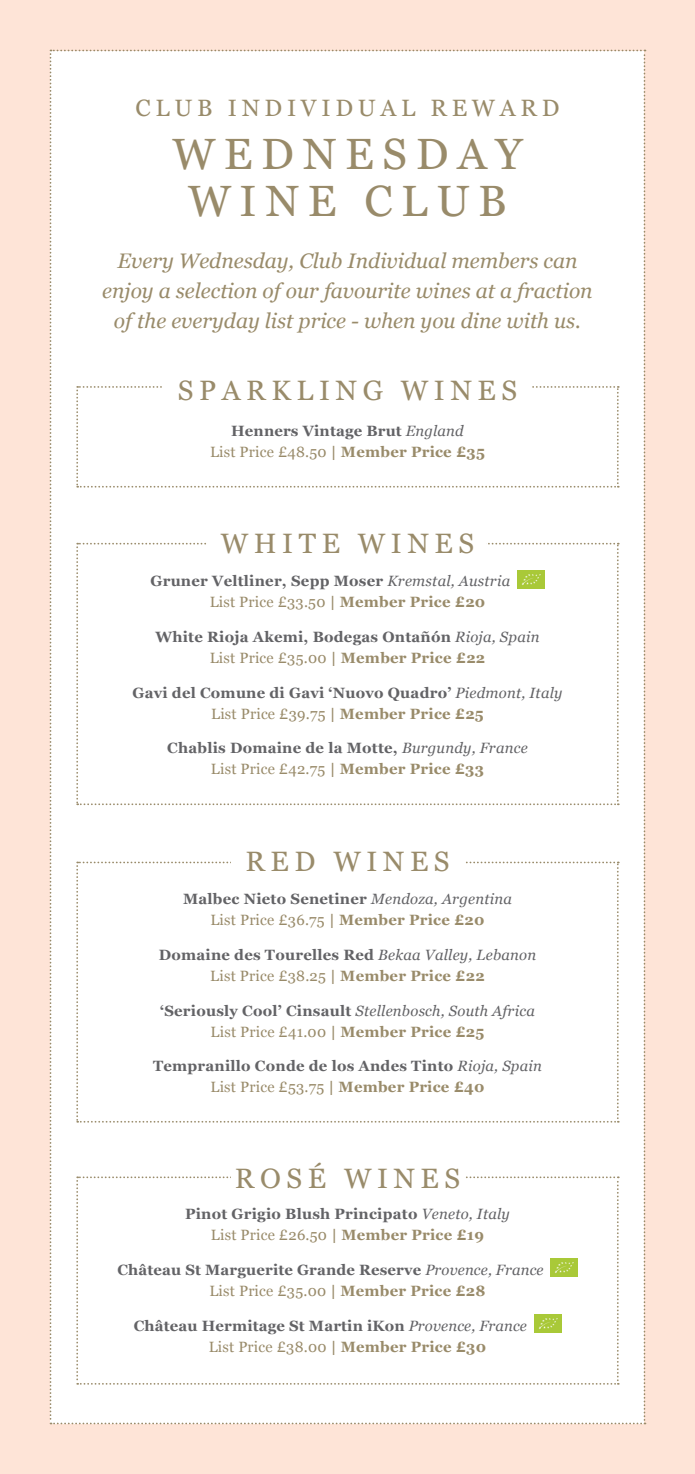
<style>
.page{position:relative;width:695px;height:1474px;background:#fff}
.page>*{position:absolute;margin:0;border:0;box-sizing:border-box;transform-origin:0 0}
.HEADINGS{font:43.75px/47.2px "Georgia";letter-spacing:.2em;color:#998b6a;text-align:center}
.Dishes{font:28px "Georgia";letter-spacing:.2em;color:#998b6a}
.HEADINGS-2{font:23.62px "Georgia";letter-spacing:.2em;color:#998b6a}
.Dish_Descriptors{font:italic 21px/29.8px "Georgia";color:#998b6a;text-align:center}
.Dishes-2{font:700 14.88px/21px "Georgia";letter-spacing:.015em;color:#636366;text-align:center}
.Dishes-3{font:italic 14.88px/21px "Georgia";letter-spacing:.015em;color:#636366;text-align:center}
.s1{font-weight:400;font-style:italic}
.s2{font-weight:400;color:#998b6a}
.s3{color:#998b6a}
.s4{font-weight:700;font-style:normal}
.s5{font-style:normal;color:#998b6a}
.s6{font-weight:700;font-style:normal;color:#998b6a}
</style>
<div class="page">
<div style="left:0;top:0;width:694px;height:1473px;background:#fee4d7"></div>
<div style="left:50px;top:50px;width:595px;height:1374px;background:#fff"></div>
<div style="left:163px;top:378px;width:368px;height:21px;background:#fff"></div>
<p class="HEADINGS-2" style="left:136px;top:91px;width:425px">CLUB INDIVIDUAL REWARD</p>
<p class="HEADINGS" style="left:172px;top:128px;width:351px">WEDNESDAY<br>WINE CLUB</p>
<p class="Dish_Descriptors" style="left:102px;top:245px;width:492px">Every Wednesday, Club Individual members can enjoy a selection of our favourite wines at a fraction of the everyday list price - when you dine with us.</p>
<p class="Dishes" style="left:178px;top:369px;width:341px">SPARKLING WINES</p>
<p class="Dishes-2" style="left:210px;top:419px;width:276px">Henners Vintage Brut <span class="s1">England<br></span><span class="s2">List Price £48.50</span> <span class="s3">| Member Price £35</span></p>
<p class="Dishes" style="left:221px;top:523px;width:255px">WHITE WINES</p>
<p class="Dishes-2" style="left:210px;top:569px;width:302px;text-align:left;text-indent:-59px">Gruner Veltliner, Sepp Moser <span class="s1">Kremstal, Austria<br></span><span class="s2">List Price £33.50</span> <span class="s3">| Member Price £20</span></p>
<p class="Dishes-2" style="left:155px;top:625px;width:385px">White Rioja Akemi, Bodegas Ontañón <span class="s1">Rioja, Spain<br></span><span class="s2">List Price £35.00</span> <span class="s3">| Member Price £22</span></p>
<p class="Dishes-2" style="left:132px;top:681px;width:431px">Gavi del Comune di Gavi ‘Nuovo Quadro’ <span class="s1">Piedmont, Italy<br></span><span class="s2">List Price £39.75</span> <span class="s3">| Member Price £25</span></p>
<p class="Dishes-2" style="left:167px;top:737px;width:362px">Chablis Domaine de la Motte, <span class="s1">Burgundy, France<br></span><span class="s2">List Price £42.75</span> <span class="s3">| Member Price £33</span></p>
<p class="Dishes" style="left:245px;top:840px;width:206px">RED WINES</p>
<p class="Dishes-2" style="left:183px;top:887px;width:330px">Malbec Nieto Senetiner <span class="s1">Mendoza, Argentina<br></span><span class="s2">List Price £36.75</span> <span class="s3">| Member Price £20</span></p>
<p class="Dishes-2" style="left:159px;top:943px;width:379px">Domaine des Tourelles Red <span class="s1">Bekaa Valley, Lebanon<br></span><span class="s2">List Price £38.25</span> <span class="s3">| Member Price £22</span></p>
<p class="Dishes-3" style="left:160px;top:999px;width:376px"><span class="s4">‘Seriously Cool’ Cinsault</span> Stellenbosch, South Africa<br><span class="s5">List Price £41.00</span> <span class="s6">| Member Price £25</span></p>
<p class="Dishes-2" style="left:153px;top:1054px;width:390px">Tempranillo Conde de los Andes Tinto <span class="s1">Rioja, Spain<br></span><span class="s2">List Price £53.75</span> <span class="s3">| Member Price £40</span></p>
<p class="Dishes" style="left:235px;top:1157px;width:227px">ROSÉ WINES</p>
<p class="Dishes-2" style="left:185px;top:1202px;width:326px">Pinot Grigio Blush Principato <span class="s1">Veneto, Italy<br></span><span class="s2">List Price £26.50</span> <span class="s3">| Member Price £19</span></p>
<p class="Dishes-2" style="left:209px;top:1258px;width:335px;text-align:left;text-indent:-92px">Château St Marguerite Grande Reserve <span class="s1">Provence, France<br></span><span class="s2">List Price £35.00</span> <span class="s3">| Member Price £28</span></p>
<p class="Dishes-2" style="left:209px;top:1313px;width:320px;text-align:left;text-indent:-75px">Château Hermitage St Martin iKon <span class="s1">Provence, France<br></span><span class="s2">List Price £38.00</span> <span class="s3">| Member Price £30</span></p>
</div>
